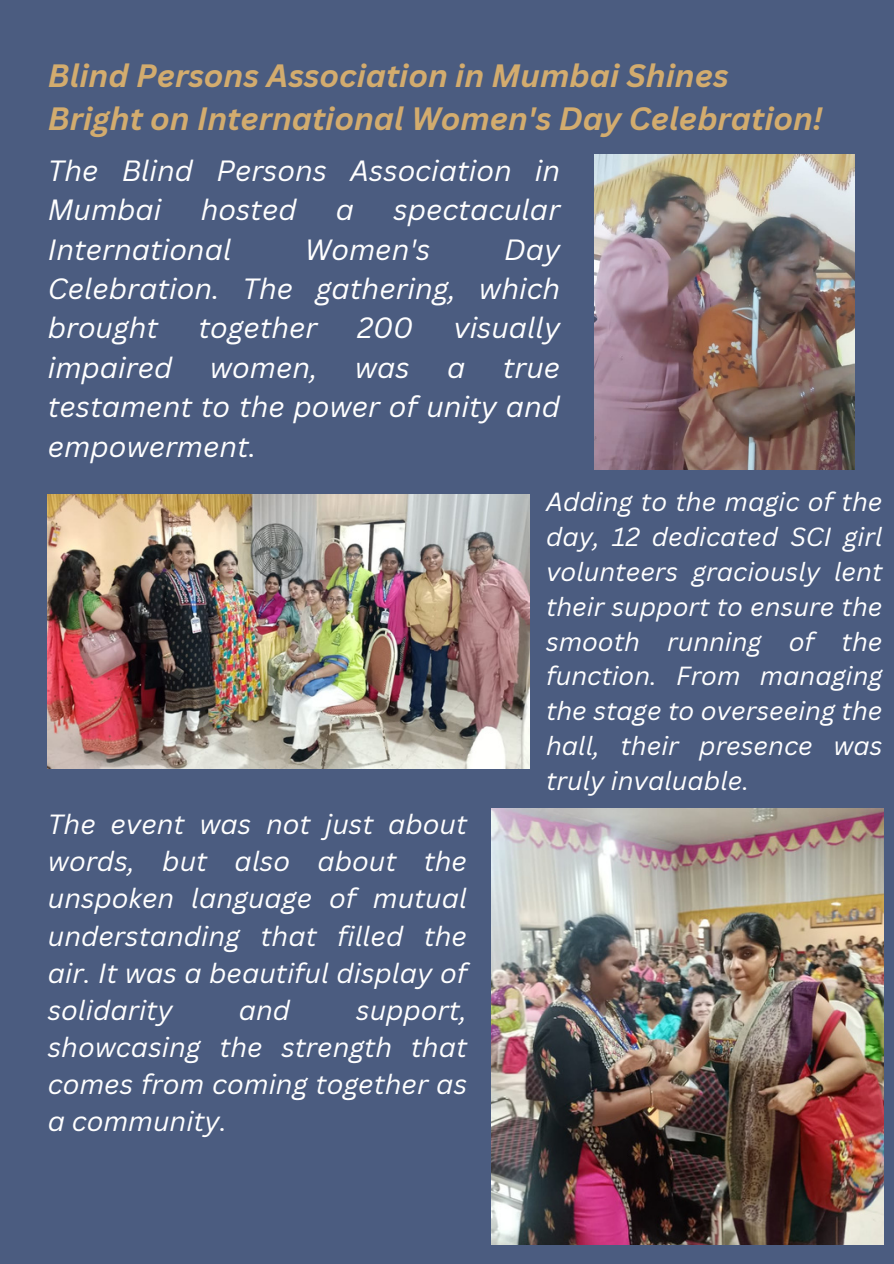
<style>
.page{position:relative;width:894px;height:1264px;background:#fff}
.page>*{position:absolute;margin:0;border:0;box-sizing:border-box;transform-origin:0 0}
.t1{font:italic 700 31.5px/43.2px "Canva Sans";color:#d3ac6e}
.t2{font:italic 28.5px/39.3px "Canva Sans";color:#fff;text-align:justify}
.t3{font:italic 27px/37.2px "Canva Sans";color:#fff;text-align:justify}
.t4{font:italic 25.5px/34.8px "Canva Sans";color:#fff;text-align:justify}
</style>
<div class="page">
<div style="left:0;top:0;width:893px;height:1263px;background:#4b5c80"></div>
<img style="left:48px;top:495px;width:481px;height:273px">
<img style="left:594px;top:154px;width:260px;height:315px">
<img style="left:491px;top:808px;width:391px;height:436px">
<p class="t1" style="left:48px;top:53px;width:776px">Blind Persons Association in Mumbai Shines<br>Bright on International Women's Day Celebration!</p>
<p class="t2" style="left:48px;top:150px;width:513px">The Blind Persons Association in<br>Mumbai</p>
<p class="t2" style="left:201px;top:189px;width:97px">hosted</p>
<p class="t2" style="left:336px;top:189px;width:20px">a</p>
<p class="t2" style="left:393px;top:189px;width:168px">spectacular</p>
<p class="t2" style="left:48px;top:229px;width:185px">International</p>
<p class="t2" style="left:305px;top:229px;width:127px">Women's</p>
<p class="t2" style="left:48px;top:229px;width:513px;text-indent:456px">Day Celebration. The gathering, which brought</p>
<p class="t2" style="left:198px;top:308px;width:120px">together</p>
<p class="t2" style="left:357px;top:308px;width:57px">200</p>
<p class="t2" style="left:453px;top:308px;width:108px">visually</p>
<p class="t2" style="left:48px;top:347px;width:126px">impaired</p>
<p class="t2" style="left:210px;top:347px;width:109px">women,</p>
<p class="t2" style="left:355px;top:347px;width:56px">was</p>
<p class="t2" style="left:447px;top:347px;width:20px">a</p>
<p class="t2" style="left:48px;top:347px;width:513px;text-indent:455px">true testament to the power of unity and empowerment.</p>
<p class="t3" style="left:48px;top:805px;width:420px">The event was not just about words, but also about the unspoken language of mutual understanding that filled the air. It was a beautiful display of solidarity</p>
<p class="t3" style="left:239px;top:990px;width:53px">and</p>
<p class="t3" style="left:48px;top:990px;width:420px;text-indent:308px">support, showcasing the strength that comes from coming together as a community.</p>
<p class="t4" style="left:546px;top:483px;width:338px">Adding to the magic of the day, 12 dedicated SCI girl volunteers graciously lent their support to ensure the smooth running of the function. From managing the stage to overseeing the hall, their presence was truly invaluable.</p>
</div>
